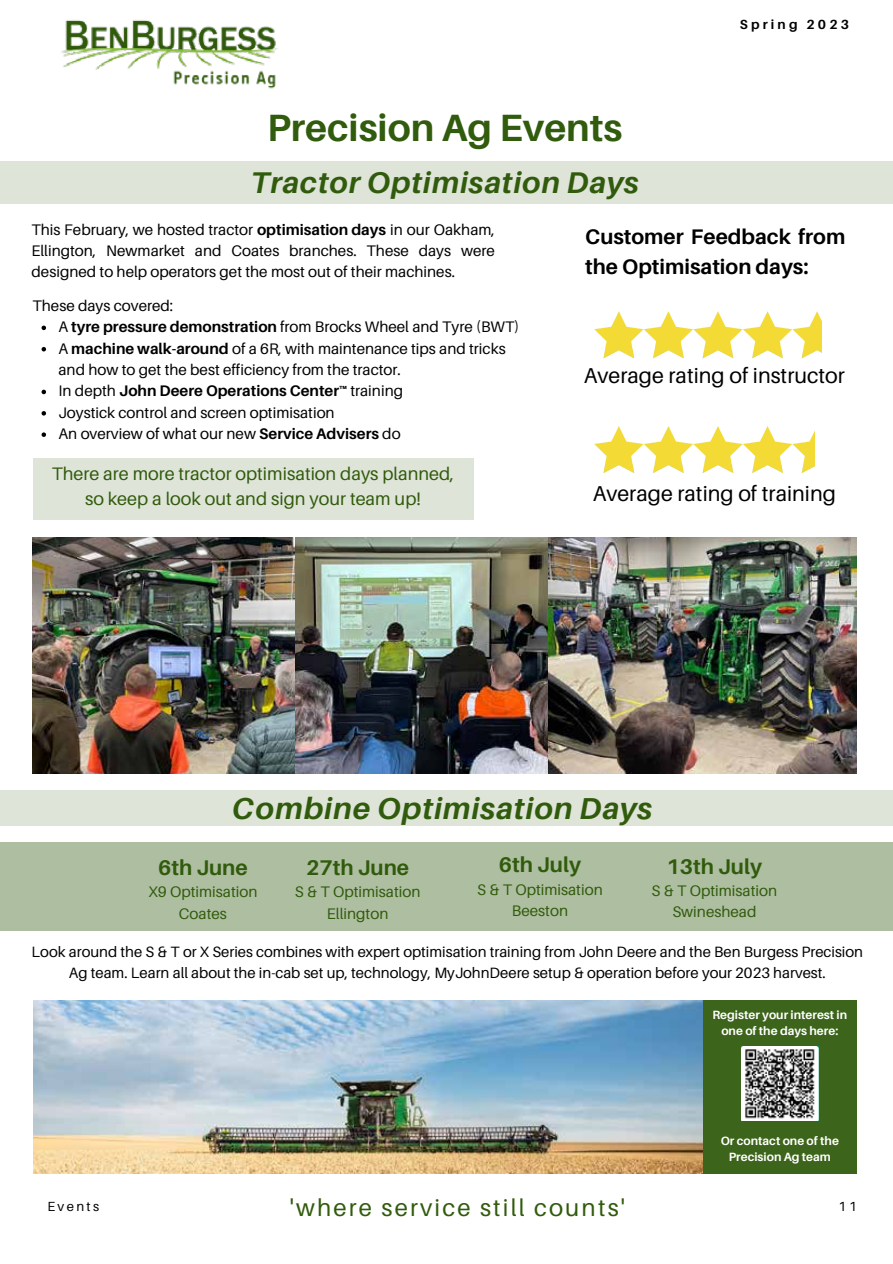
<style>
.page{position:relative;width:893px;height:1264px;background:#fff}
.page>*{position:absolute;margin:0;border:0;box-sizing:border-box;transform-origin:0 0}
.t1{font:700 37.95px "Aileron";color:#315b0d}
.t2{font:italic 700 30.3px "Aileron";letter-spacing:.03em;color:#315b0c}
.t3{font:italic 700 30px "Aileron";letter-spacing:.03em;color:#315b0c}
.t4{font:24px "Aileron";letter-spacing:.09em;color:#315b0c}
.t5{font:21.45px "Aileron";color:#000}
.t6{font:700 21.3px "Aileron";color:#315b0c}
.t7{font:700 21px/29.4px "Aileron";color:#000}
.t8{font:18.15px/24.8px "Aileron";color:#315b0c;text-align:center}
.t9{font:15.3px/21.3px "Aileron";color:#000;text-align:justify}
.t10{font:15.3px/21.3px "Aileron";color:#315b0c;text-align:center}
.t11{font:15px/20.2px "Aileron";color:#000;text-align:center}
.t12{font:700 13.2px "Aileron";letter-spacing:.24em;color:#000}
.t13{font:13.2px "Aileron";letter-spacing:.18em;color:#000}
.t14{font:700 12px/15.8px "Aileron";color:#fff;text-align:center}
.s1{font-weight:700}
</style>
<div class="page">
<img style="left:33px;top:537px;width:823px;height:236px">
<svg style="left:594px;top:311px;width:228px;height:47px"></svg>
<svg style="left:594px;top:426px;width:220px;height:47px"></svg>
<div style="left:0;top:161px;width:892px;height:43px;background:#dee4d8"></div>
<div style="left:33px;top:458px;width:440px;height:62px;background:#dee4d8"></div>
<div style="left:0;top:842px;width:892px;height:88px;background:#aebea1"></div>
<div style="left:0;top:790px;width:892px;height:36px;background:#dee4d8"></div>
<div style="left:702px;top:1000px;width:154px;height:173px;background:#3c641a"></div>
<img style="left:741px;top:1046px;width:76px;height:74px">
<img style="left:61px;top:20px;width:217px;height:69px">
<img style="left:34px;top:1000px;width:668px;height:173px">
<svg style="left:42px;top:325px;width:4px;height:5px"></svg>
<svg style="left:42px;top:347px;width:4px;height:4px"></svg>
<svg style="left:42px;top:390px;width:4px;height:4px"></svg>
<svg style="left:42px;top:411px;width:4px;height:4px"></svg>
<svg style="left:42px;top:432px;width:4px;height:5px"></svg>
<h1 class="t1" style="left:267px;top:107px;width:357px">Precision Ag Events</h1>
<h3 class="t3" style="left:251px;top:165px;width:389px">Tractor Optimisation Days</h3>
<p class="t12" style="left:739px;top:17px;width:111px">Spring 2023</p>
<p class="t9" style="left:31px;top:219px;width:465px">This February, we hosted tractor <span class="s1">optimisation days</span> in our Oakham, Ellington, Newmarket and Coates branches. These days were designed to help operators get the most out of their machines.</p>
<p class="t9" style="left:59px;top:316px;width:462px;text-align:left">A <span class="s1">tyre pressure demonstration</span> from Brocks Wheel and Tyre (BWT)<br>A <span class="s1">machine walk-around</span> of a 6R, with maintenance tips and tricks and how to get the best efficiency from the tractor.<br>In depth <span class="s1">John Deere Operations Center™</span> training<br>Joystick control and screen optimisation<br>An overview of what our new <span class="s1">Service Advisers</span> do</p>
<p class="t9" style="left:33px;top:295px;width:142px">These days covered:</p>
<p class="t8" style="left:52px;top:461px;width:404px">There are more tractor optimisation days planned, so keep a look out and sign your team up!</p>
<h3 class="t7" style="left:585px;top:222px;width:261px">Customer Feedback from the Optimisation days:</h3>
<h3 class="t5" style="left:583px;top:364px;width:263px">Average rating of instructor</h3>
<h3 class="t5" style="left:592px;top:482px;width:245px">Average rating of training</h3>
<h2 class="t2" style="left:232px;top:791px;width:421px">Combine Optimisation Days</h2>
<h3 class="t6" style="left:158px;top:855px;width:91px">6th June</h3>
<p class="t10" style="left:148px;top:881px;width:111px">X9 Optimisation<br>Coates</p>
<h3 class="t6" style="left:306px;top:855px;width:104px">27th June</h3>
<p class="t10" style="left:295px;top:881px;width:127px">S &amp; T Optimisation<br>Ellington</p>
<h3 class="t6" style="left:499px;top:853px;width:84px">6th July</h3>
<p class="t10" style="left:477px;top:879px;width:127px">S &amp; T Optimisation<br>Beeston</p>
<h3 class="t6" style="left:666px;top:854px;width:97px">13th July</h3>
<p class="t10" style="left:651px;top:880px;width:127px">S &amp; T Optimisation<br>Swineshead</p>
<p class="t11" style="left:32px;top:942px;width:832px">Look around the S &amp; T or X Series combines with expert optimisation training from John Deere and the Ben Burgess Precision<br>Ag team. Learn all about the in-cab set up, technology, MyJohnDeere setup &amp; operation before your 2023 harvest.</p>
<p class="t14" style="left:712px;top:1007px;width:136px">Register your interest in one of the days here:</p>
<p class="t14" style="left:720px;top:1133px;width:120px">Or contact one of the<br>Precision Ag team</p>
<h3 class="t4" style="left:290px;top:1193px;width:337px">'where service still counts'</h3>
<p class="t13" style="left:47px;top:1199px;width:53px">Events</p>
<p class="t13" style="left:838px;top:1199px;width:20px">11</p>
</div>
